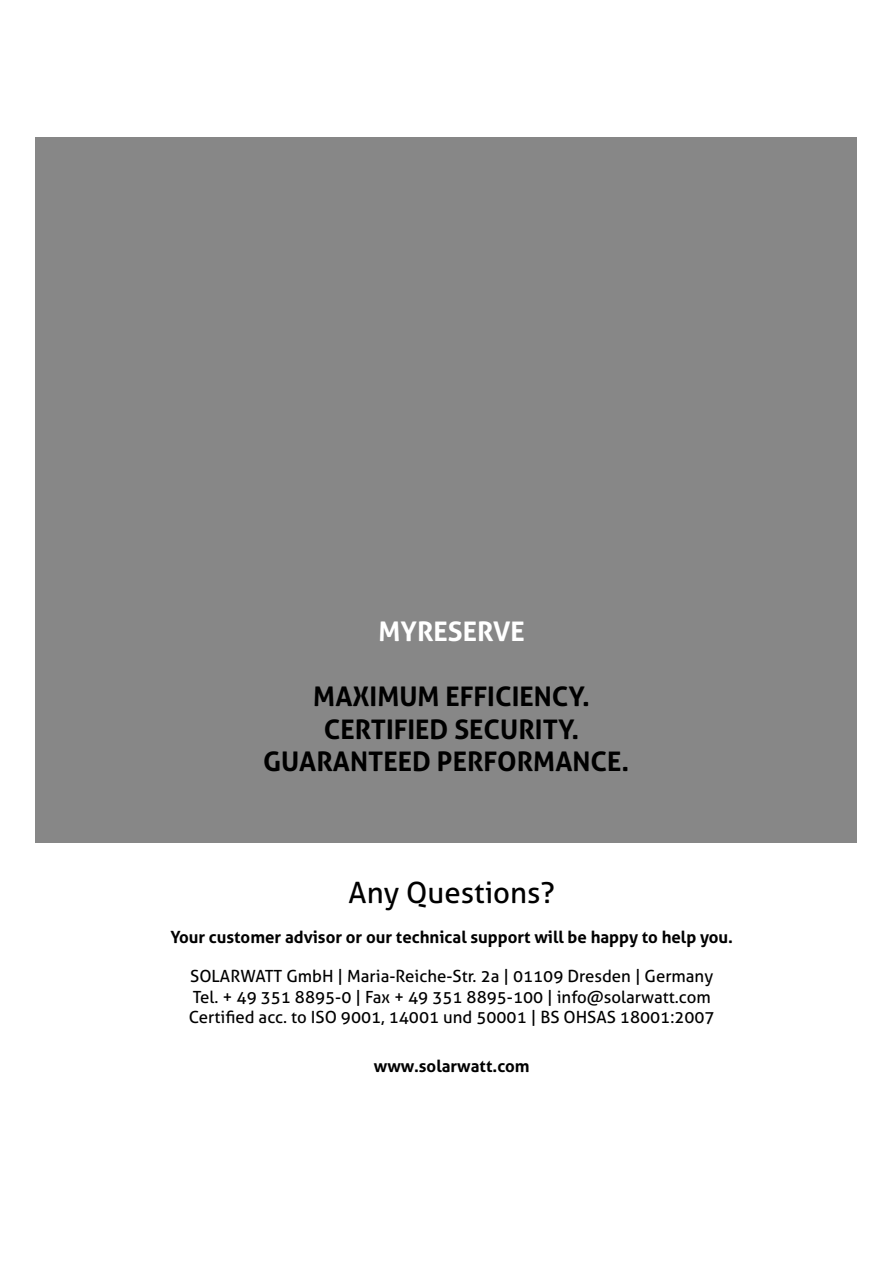
<style>
.page{position:relative;width:893px;height:1263px;background:#fff}
.page>*{position:absolute;margin:0;border:0;box-sizing:border-box;transform-origin:0 0}
.t1{font:29.4px "Aller";color:#000}
.t2{font:700 27px/32.4px "Aller";color:#000;text-align:center}
.t3{font:700 27px "Aller";color:#fff}
.t4{font:16.8px/20.9px "Aller";color:#000}
.t5{font:700 16.8px "Aller";color:#000}
</style>
<div class="page">
<div style="left:35px;top:137px;width:822px;height:705px;background:#878787"></div>
<h2 class="t3" style="left:378px;top:615px;width:148px">MYRESERVE</h2>
<h2 class="t2" style="left:263px;top:680px;width:368px">MAXIMUM EFFICIENCY.<br>CERTIFIED SECURITY.<br>GUARANTEED PERFORMANCE.</h2>
<h1 class="t1" style="left:349px;top:874px;width:208px">Any Questions?</h1>
<p class="t5" style="left:170px;top:926px;width:564px">Your customer advisor or our technical support will be happy to help you.</p>
<p class="t4" style="left:189px;top:965px;width:527px">SOLARWATT GmbH | Maria-Reiche-Str. 2a | 01109 Dresden | Germany<br>Tel. + 49 351 8895-0 | Fax + 49 351 8895-100 | info@solarwatt.com<br>Certified acc. to ISO 9001, 14001 und 50001 | BS OHSAS 18001:2007</p>
<p class="t5" style="left:374px;top:1056px;width:157px">www.solarwatt.com</p>
</div>
